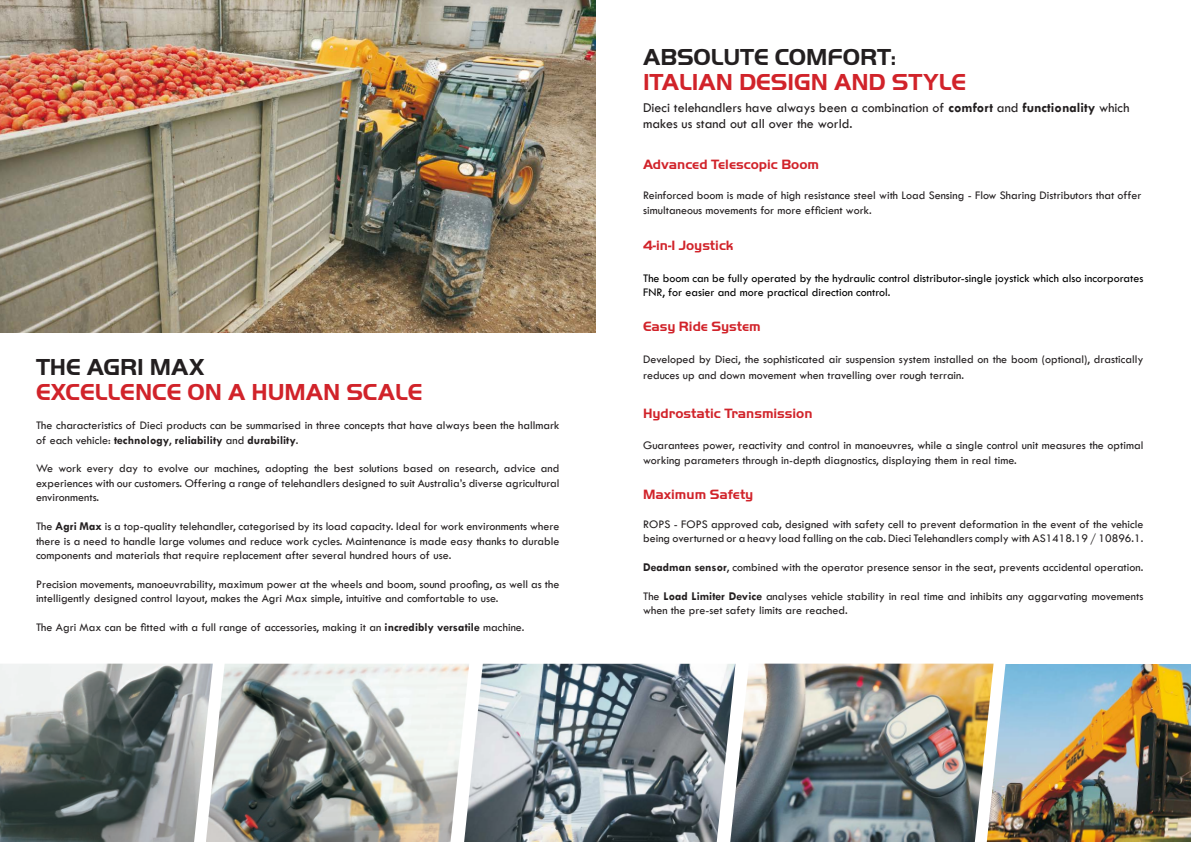
<style>
.page{position:relative;width:1191px;height:842px;background:#fff}
.page>*{position:absolute;margin:0;border:0;box-sizing:border-box;transform-origin:0 0}
.t1{font:700 24px "Handel Got D";color:#d1232a}
.t2{font:700 24px "Handel Got D";letter-spacing:-.005em;color:#231f20}
.t3{font:14px/16px "Tw Cen";color:#231f20}
.t4{font:700 14px "Handel Got D";color:#d1232a}
.t5{font:12px/14.4px "Tw Cen";color:#231f20}
.t6{font:12px/14.4px "Tw Cen";color:#000}
.s1{font-weight:700}
</style>
<div class="page">
<img style="left:0;top:664px;width:206px;height:178px">
<img style="left:206px;top:664px;width:258px;height:178px">
<img style="left:464px;top:664px;width:266px;height:178px">
<img style="left:730px;top:664px;width:256px;height:178px">
<img style="left:986px;top:664px;width:205px;height:178px">
<img style="left:0;top:0;width:595px;height:333px">
<p class="t2" style="left:36px;top:354px;width:170px">THE AGRI MAX</p>
<p class="t1" style="left:36px;top:379px;width:388px">EXCELLENCE ON A HUMAN SCALE</p>
<p class="t5" style="left:36px;top:418px;width:525px">The characteristics of Dieci products can be summarised in three concepts that have always been the hallmark of each vehicle: <span class="s1">technology</span>, <span class="s1">reliability</span> and <span class="s1">durability</span>.</p>
<p class="t5" style="left:36px;top:461px;width:525px;text-align:justify">We work every day to evolve our machines, adopting the best solutions based on research, advice and experiences with our customers. Offering a range of telehandlers designed to suit Australia’s diverse agricultural environments.</p>
<p class="t5" style="left:36px;top:519px;width:525px;text-align:justify">The <span class="s1">Agri Max</span> is a top-quality telehandler, categorised by its load capacity. Ideal for work environments where there is a need to handle large volumes and reduce work cycles. Maintenance is made easy thanks to durable components and materials that require replacement after several hundred hours of use.</p>
<p class="t5" style="left:36px;top:577px;width:525px">Precision movements, manoeuvrability, maximum power at the wheels and boom, sound proofing, as well as the intelligently designed control layout, makes the Agri Max simple, intuitive and comfortable to use.</p>
<p class="t5" style="left:36px;top:620px;width:490px">The Agri Max can be fitted with a full range of accessories, making it an <span class="s1">incredibly versatile</span> machine.</p>
<p class="t2" style="left:643px;top:43px;width:254px">ABSOLUTE COMFORT:</p>
<p class="t1" style="left:643px;top:68px;width:325px">ITALIAN DESIGN AND STYLE</p>
<p class="t3" style="left:643px;top:100px;width:488px">Dieci telehandlers have always been a combination of <span class="s1">comfort</span> and <span class="s1">functionality</span> which makes us stand out all over the world.</p>
<p class="t4" style="left:643px;top:157px;width:177px">Advanced Telescopic Boom</p>
<p class="t5" style="left:643px;top:188px;width:500px">Reinforced boom is made of high resistance steel with Load Sensing - Flow Sharing Distributors that offer simultaneous movements for more efficient work.</p>
<p class="t4" style="left:643px;top:238px;width:92px">4-in-1 Joystick</p>
<p class="t6" style="left:643px;top:271px;width:502px">The boom can be fully operated by the hydraulic control distributor-single joystick which also incorporates<br>FNR, for easier and more practical direction control.</p>
<p class="t4" style="left:643px;top:319px;width:119px">Easy Ride System</p>
<p class="t5" style="left:643px;top:350px;width:502px;line-height:16.8px">Developed by Dieci, the sophisticated air suspension system installed on the boom (optional), drastically reduces up and down movement when travelling over rough terrain.</p>
<p class="t4" style="left:643px;top:405px;width:171px">Hydrostatic Transmission</p>
<p class="t5" style="left:643px;top:438px;width:502px">Guarantees power, reactivity and control in manoeuvres, while a single control unit measures the optimal working parameters through in-depth diagnostics, displaying them in real time.</p>
<p class="t4" style="left:643px;top:486px;width:112px">Maximum Safety</p>
<p class="t5" style="left:643px;top:517px;width:502px">ROPS - FOPS approved cab, designed with safety cell to prevent deformation in the event of the vehicle being overturned or a heavy load falling on the cab. Dieci Telehandlers comply with AS1418.19 / 10896.1.</p>
<p class="t5" style="left:643px;top:560px;width:502px"><span class="s1">Deadman sensor</span>, combined with the operator presence sensor in the seat, prevents accidental operation.</p>
<p class="t5" style="left:643px;top:589px;width:502px">The <span class="s1">Load Limiter Device</span> analyses vehicle stability in real time and inhibits any aggarvating movements when the pre-set safety limits are reached.</p>
</div>
